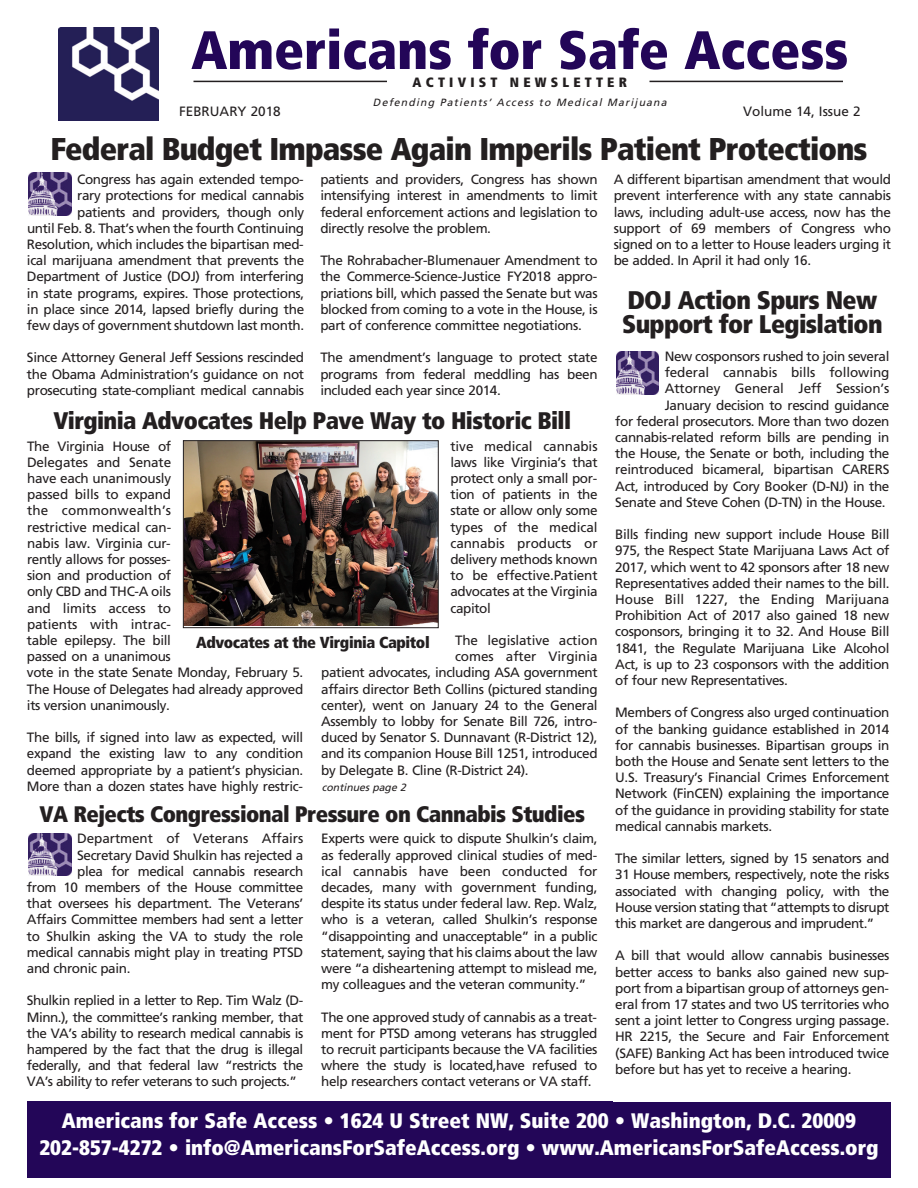
<style>
.page{position:relative;width:918px;height:1188px;background:#fff}
.page>*{position:absolute;margin:0;border:0;box-sizing:border-box;transform-origin:0 0}
.t1{font:900 condensed 54px "Frutiger LT Pro";color:#230658}
.t2{font:900 condensed 31.5px "Frutiger LT Pro";letter-spacing:-.025em;color:#231f20}
.t3{font:900 condensed 25.5px/24px "Frutiger LT Pro";letter-spacing:-.025em;color:#231f20}
.t4{font:900 condensed 24px "Frutiger LT Pro";letter-spacing:-.025em;color:#231f20}
.t5{font:900 condensed 22.5px "Frutiger LT Pro";letter-spacing:-.025em;color:#231f20}
.t6{font:900 condensed 21px/27px "Frutiger LT Pro";color:#fff;text-align:center}
.t7{font:900 condensed 16.05px "Frutiger LT Pro";letter-spacing:-.025em;color:#231f20}
.t8{font:13.5px/16.2px "Frutiger LT Pro";letter-spacing:-.03em;color:#231f20;text-align:justify}
.t9{font:13.5px "Frutiger LT Pro";letter-spacing:-.005em;color:#231f20}
.t10{font:13.5px "Frutiger LT Pro";color:#231f20}
.t11{font:900 condensed 13.5px "Frutiger LT Pro";letter-spacing:.31em;color:#231f20}
.t12{font:italic 10.5px "Frutiger LT Pro";color:#231f20}
</style>
<div class="page">
<hr style="left:650px;top:81px;width:193px;height:1px;background:#231f20">
<hr style="left:194px;top:81px;width:193px;height:1px;background:#231f20">
<img style="left:59px;top:27px;width:99px;height:94px">
<div style="left:27px;top:1101px;width:864px;height:76px;background:#230658"></div>
<svg style="left:28px;top:835px;width:44px;height:39px"></svg>
<img style="left:29px;top:833px;width:42px;height:43px">
<svg style="left:28px;top:174px;width:44px;height:42px"></svg>
<img style="left:29px;top:173px;width:42px;height:42px">
<img style="left:185px;top:442px;width:251px;height:183px">
<div style="left:183px;top:440px;width:255px;height:188px;border:1px solid #231f20"></div>
<div style="left:614px;top:349px;width:277px;height:753px;background:#fff"></div>
<svg style="left:619px;top:394px;width:38px;height:1px"></svg>
<img style="left:616px;top:352px;width:43px;height:42px">
<h1 class="t1" style="left:191px;top:28px;width:659px">Americans for Safe Access</h1>
<p class="t11" style="left:413px;top:77px;width:216px">ACTIVIST NEWSLETTER</p>
<p class="t12" style="left:373px;top:98px;width:297px">Defending Patients’ Access to Medical Marijuana</p>
<p class="t10" style="left:179px;top:106px;width:103px">FEBRUARY 2018</p>
<p class="t10" style="left:743px;top:106px;width:119px">Volume 14, Issue 2</p>
<h2 class="t2" style="left:50px;top:136px;width:819px">Federal Budget Impasse Again Imperils Patient Protections</h2>
<p class="t8" style="left:27px;top:172px;width:279px;text-align:right">Congress has again extended tempo-<br>rary protections for medical cannabis patients and providers, though only<br>until Feb. 8. That’s when the fourth Continuing Resolution, which includes the bipartisan med&shy;ical marijuana amendment that prevents the Department of Justice (DOJ) from interfering in state programs, expires. Those protections, in place since 2014, lapsed briefly during the few days of government shutdown last month.</p>
<p class="t8" style="left:27px;top:351px;width:279px">Since Attorney General Jeff Sessions rescinded the Obama Administration’s guidance on not prosecuting state-compliant medical cannabis</p>
<p class="t8" style="left:320px;top:172px;width:279px">patients and providers, Congress has shown intensifying interest in amendments to limit federal enforcement actions and legislation to directly resolve the problem.</p>
<p class="t8" style="left:320px;top:253px;width:279px">The Rohrabacher-Blumenauer Amendment to the Commerce-Science-Justice FY2018 appro&shy;priations bill, which passed the Senate but was blocked from coming to a vote in the House, is part of conference committee negotiations.</p>
<p class="t8" style="left:320px;top:351px;width:279px">The amendment’s language to protect state programs from federal meddling has been included each year since 2014.</p>
<h3 class="t4" style="left:53px;top:411px;width:519px">Virginia Advocates Help Pave Way to Historic Bill</h3>
<p class="t8" style="left:27px;top:439px;width:278px;text-align:left">The Virginia House of<br>Delegates and Senate<br>have each unanimously<br>passed bills to expand<br>the commonwealth’s<br>restrictive medical can-<br>nabis law. Virginia cur-<br>rently allows for posses-<br>sion and production of<br>only CBD and THC-A oils<br>and limits access to<br>patients with intrac-<br>table epilepsy. The bill<br>passed on a unanimous<br>vote in the state Senate Monday, February 5.<br>The House of Delegates had already approved its version unanimously.</p>
<p class="t8" style="left:27px;top:730px;width:278px">The bills, if signed into law as expected, will expand the existing law to any condition deemed appropriate by a patient’s physician.<br>More than a dozen states have highly restric-</p>
<p class="t8" style="left:450px;top:439px;width:149px">tive medical cannabis laws like Virginia’s that protect only a small por&shy;tion of patients in the state or allow only some types of the medical cannabis products or delivery methods known to be effective.Patient advocates at the Virginia capitol</p>
<p class="t9" style="left:455px;top:635px;width:144px">The legislative action</p>
<p class="t9" style="left:455px;top:651px;width:144px">comes after Virginia</p>
<p class="t8" style="left:321px;top:666px;width:278px">patient advocates, including ASA government</p>
<p class="t8" style="left:321px;top:682px;width:278px">affairs director Beth Collins (pictured standing</p>
<p class="t8" style="left:321px;top:698px;width:278px">center), went on January 24 to the General</p>
<p class="t8" style="left:321px;top:714px;width:277px">Assembly to lobby for Senate Bill 726, intro-</p>
<p class="t8" style="left:321px;top:730px;width:278px">duced by Senator S. Dunnavant (R-District 12),</p>
<p class="t8" style="left:321px;top:747px;width:278px">and its companion House Bill 1251, introduced</p>
<p class="t8" style="left:321px;top:763px;width:209px">by Delegate B. Cline (R-District 24).</p>
<p class="t7" style="left:196px;top:636px;width:235px">Advocates at the Virginia Capitol</p>
<p class="t12" style="left:322px;top:783px;width:88px">continues page 2</p>
<h3 class="t5" style="left:40px;top:806px;width:547px">VA Rejects Congressional Pressure on Cannabis Studies</h3>
<p class="t9" style="left:77px;top:833px;width:228px">Department of Veterans Affairs</p>
<p class="t8" style="left:77px;top:848px;width:228px">Secretary David Shulkin has rejected a</p>
<p class="t8" style="left:77px;top:864px;width:228px">plea for medical cannabis research</p>
<p class="t8" style="left:27px;top:880px;width:278px">from 10 members of the House committee</p>
<p class="t8" style="left:27px;top:896px;width:278px">that oversees his department. The Veterans’</p>
<p class="t8" style="left:27px;top:913px;width:278px">Affairs Committee members had sent a letter</p>
<p class="t8" style="left:27px;top:929px;width:278px">to Shulkin asking the VA to study the role</p>
<p class="t8" style="left:27px;top:945px;width:278px">medical cannabis might play in treating PTSD</p>
<p class="t8" style="left:27px;top:961px;width:105px">and chronic pain.</p>
<p class="t8" style="left:27px;top:994px;width:278px">Shulkin replied in a letter to Rep. Tim Walz (D-Minn.), the committee’s ranking member, that the VA’s ability to research medical cannabis is hampered by the fact that the drug is illegal federally, and that federal law “restricts the VA’s ability to refer veterans to such projects.”</p>
<p class="t8" style="left:321px;top:832px;width:278px">Experts were quick to dispute Shulkin’s claim, as federally approved clinical studies of med&shy;ical cannabis have been conducted for decades, many with government funding, despite its status under federal law. Rep. Walz, who is a veteran, called Shulkin’s response “disappointing and unacceptable” in a public statement, saying that his claims about the law were “a disheartening attempt to mislead me, my colleagues and the veteran community.”</p>
<p class="t8" style="left:321px;top:1010px;width:278px">The one approved study of cannabis as a treat&shy;ment for PTSD among veterans has struggled to recruit participants because the VA facilities where the study is located,have refused to help researchers contact veterans or VA staff.</p>
<p class="t8" style="left:614px;top:172px;width:279px">A different bipartisan amendment that would prevent interference with any state cannabis laws, including adult-use access, now has the support of 69 members of Congress who signed on to a letter to House leaders urging it be added. In April it had only 16.</p>
<h3 class="t3" style="left:622px;top:291px;width:262px">DOJ Action Spurs New<br>Support for Legislation</h3>
<p class="t8" style="left:615px;top:349px;width:276px;text-align:right">New cosponsors rushed to join several<br>federal cannabis bills following Attorney General Jeff Session’s January decision to rescind guidance<br>for federal prosecutors. More than two dozen cannabis-related reform bills are pending in the House, the Senate or both, including the reintroduced bicameral, bipartisan CARERS Act, introduced by Cory Booker (D-NJ) in the Senate and Steve Cohen (D-TN) in the House.</p>
<p class="t8" style="left:615px;top:527px;width:276px">Bills finding new support include House Bill 975, the Respect State Marijuana Laws Act of 2017, which went to 42 sponsors after 18 new Representatives added their names to the bill.<br>House Bill 1227, the Ending Marijuana Prohibition Act of 2017 also gained 18 new cosponsors, bringing it to 32. And House Bill 1841, the Regulate Marijuana Like Alcohol Act, is up to 23 cosponsors with the addition of four new Representatives.</p>
<p class="t8" style="left:615px;top:706px;width:276px">Members of Congress also urged continuation of the banking guidance established in 2014 for cannabis businesses. Bipartisan groups in both the House and Senate sent letters to the U.S. Treasury’s Financial Crimes Enforcement Network (FinCEN) explaining the importance of the guidance in providing stability for state medical cannabis markets.</p>
<p class="t8" style="left:615px;top:851px;width:276px">The similar letters, signed by 15 senators and 31 House members, respectively, note the risks associated with changing policy, with the House version stating that “attempts to disrupt this market are dangerous and imprudent.”</p>
<p class="t8" style="left:615px;top:949px;width:276px">A bill that would allow cannabis businesses better access to banks also gained new sup&shy;port from a bipartisan group of attorneys gen&shy;eral from 17 states and two US territories who sent a joint letter to Congress urging passage.<br>HR 2215, the Secure and Fair Enforcement (SAFE) Banking Act has been introduced twice before but has yet to receive a hearing.</p>
<h3 class="t6" style="left:39px;top:1109px;width:841px">Americans for Safe Access • 1624 U Street NW, Suite 200 • Washington, D.C. 20009<br>202-857-4272 • info@AmericansForSafeAccess.org • www.AmericansForSafeAccess.org</h3>
</div>
